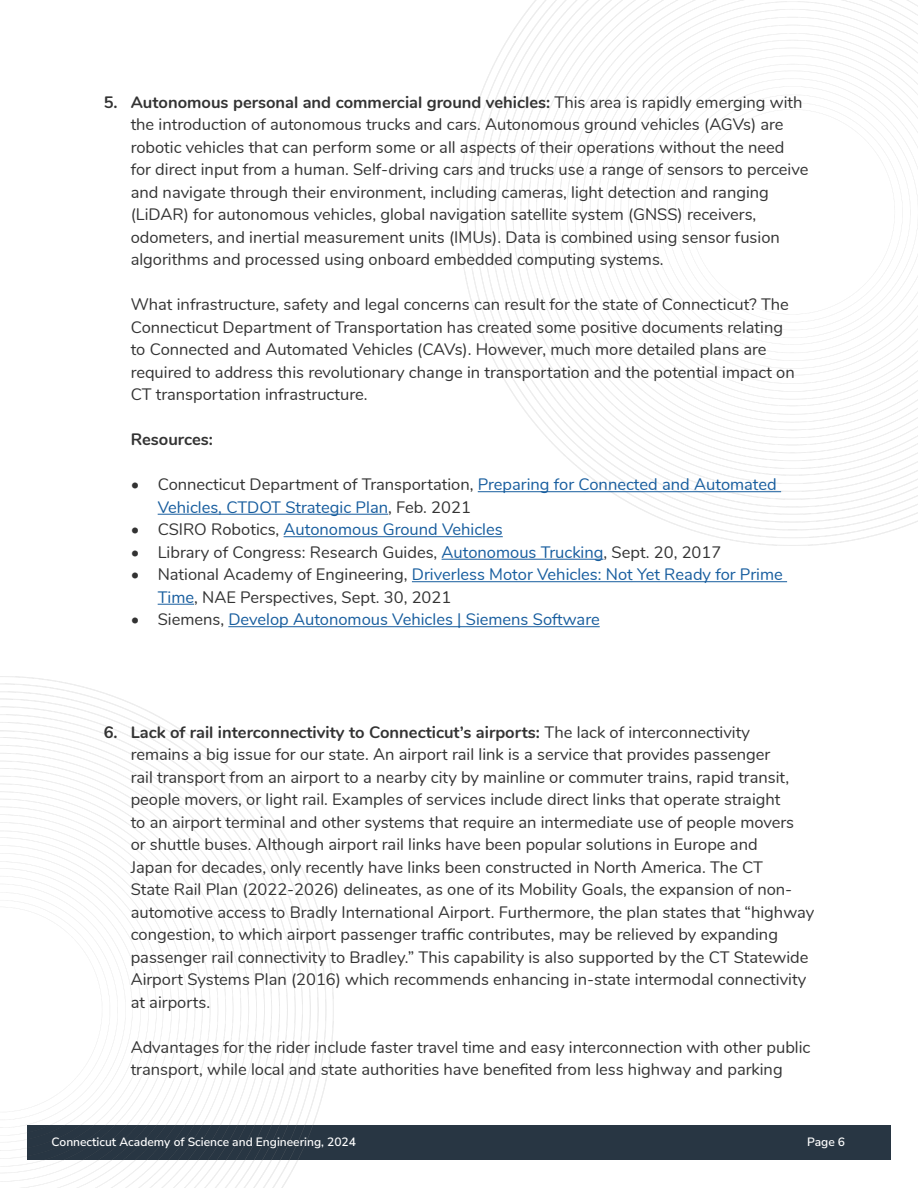
<style>
.page{position:relative;width:918px;height:1188px;background:#fff}
.page>*{position:absolute;margin:0;border:0;box-sizing:border-box;transform-origin:0 0}
.t1{font:16.5px/22.5px "Nunito";color:#333}
.t2{font:16.5px/22.5px "Nunito";color:#175d9e}
.t3{font:700 16.5px "Nunito";color:#333}
.t4{font:200 12px "Nunito Sans 12 pt";color:#fff}
.s1{font-weight:700}
.s2{color:#333}
.s3{color:#175d9e}
</style>
<div class="page">
<div style="left:27px;top:1125px;width:864px;height:35px;background:#283643"></div>
<img style="left:0;top:677px;width:333px;height:511px">
<hr style="left:478px;top:491px;width:303px;height:1px;background:#175d9e">
<hr style="left:158px;top:514px;width:230px;height:1px;background:#175d9e">
<hr style="left:284px;top:536px;width:219px;height:1px;background:#175d9e">
<hr style="left:442px;top:559px;width:162px;height:1px;background:#175d9e">
<hr style="left:412px;top:581px;width:375px;height:1px;background:#175d9e">
<hr style="left:158px;top:604px;width:36px;height:1px;background:#175d9e">
<hr style="left:228px;top:626px;width:372px;height:1px;background:#175d9e">
<p class="t1" style="left:131px;top:90px;width:679px;text-indent:-27px"><span class="s1">5. Autonomous personal and commercial ground vehicles:</span> This area is rapidly emerging with the introduction of autonomous trucks and cars. Autonomous ground vehicles (AGVs) are robotic vehicles that can perform some or all aspects of their operations without the need for direct input from a human. Self-driving cars and trucks use a range of sensors to perceive and navigate through their environment, including cameras, light detection and ranging (LiDAR) for autonomous vehicles, global navigation satellite system (GNSS) receivers, odometers, and inertial measurement units (IMUs). Data is combined using sensor fusion algorithms and processed using onboard embedded computing systems.</p>
<p class="t1" style="left:131px;top:293px;width:666px">What infrastructure, safety and legal concerns can result for the state of Connecticut? The Connecticut Department of Transportation has created some positive documents relating to Connected and Automated Vehicles (CAVs). However, much more detailed plans are required to address this revolutionary change in transportation and the potential impact on CT transportation infrastructure.</p>
<p class="t3" style="left:131px;top:428px;width:84px">Resources:</p>
<p class="t2" style="left:158px;top:473px;width:621px;text-indent:-27px"><span class="s2">• Connecticut Department of Transportation,</span> Preparing for Connected and Automated<br>Vehicles, CTDOT Strategic Plan<span class="s2">, Feb. 2021</span></p>
<p class="t2" style="left:131px;top:518px;width:374px"><span class="s2">• CSIRO Robotics,</span> Autonomous Ground Vehicles</p>
<p class="t1" style="left:131px;top:540px;width:592px">• Library of Congress: Research Guides, <span class="s3">Autonomous Trucking</span>, Sept. 20, 2017</p>
<p class="t1" style="left:158px;top:563px;width:627px;text-indent:-27px">• National Academy of Engineering, <span class="s3">Driverless Motor Vehicles: Not Yet Ready for Prime<br>Time</span>, NAE Perspectives, Sept. 30, 2021</p>
<p class="t2" style="left:131px;top:608px;width:471px"><span class="s2">• Siemens,</span> Develop Autonomous Vehicles | Siemens Software</p>
<p class="t1" style="left:131px;top:720px;width:685px;text-indent:-27px"><span class="s1">6. Lack of rail interconnectivity to Connecticut’s airports:</span> The lack of interconnectivity<br>remains a big issue for our state. An airport rail link is a service that provides passenger<br>rail transport from an airport to a nearby city by mainline or commuter trains, rapid transit, people movers, or light rail. Examples of services include direct links that operate straight<br>to an airport terminal and other systems that require an intermediate use of people movers<br>or shuttle buses. Although airport rail links have been popular solutions in Europe and<br>Japan for decades, only recently have links been constructed in North America. The CT<br>State Rail Plan (2022-2026) delineates, as one of its Mobility Goals, the expansion of non&shy;automotive access to Bradly International Airport. Furthermore, the plan states that “highway congestion, to which airport passenger traffic contributes, may be relieved by expanding passenger rail connectivity to Bradley.” This capability is also supported by the CT Statewide Airport Systems Plan (2016) which recommends enhancing in-state intermodal connectivity at airports.</p>
<p class="t1" style="left:131px;top:1035px;width:681px">Advantages for the rider include faster travel time and easy interconnection with other public transport, while local and state authorities have benefited from less highway and parking</p>
<p class="t4" style="left:51px;top:1134px;width:306px">Connecticut Academy of Science and Engineering, 2024</p>
<p class="t4" style="left:807px;top:1134px;width:40px">Page 6</p>
</div>
